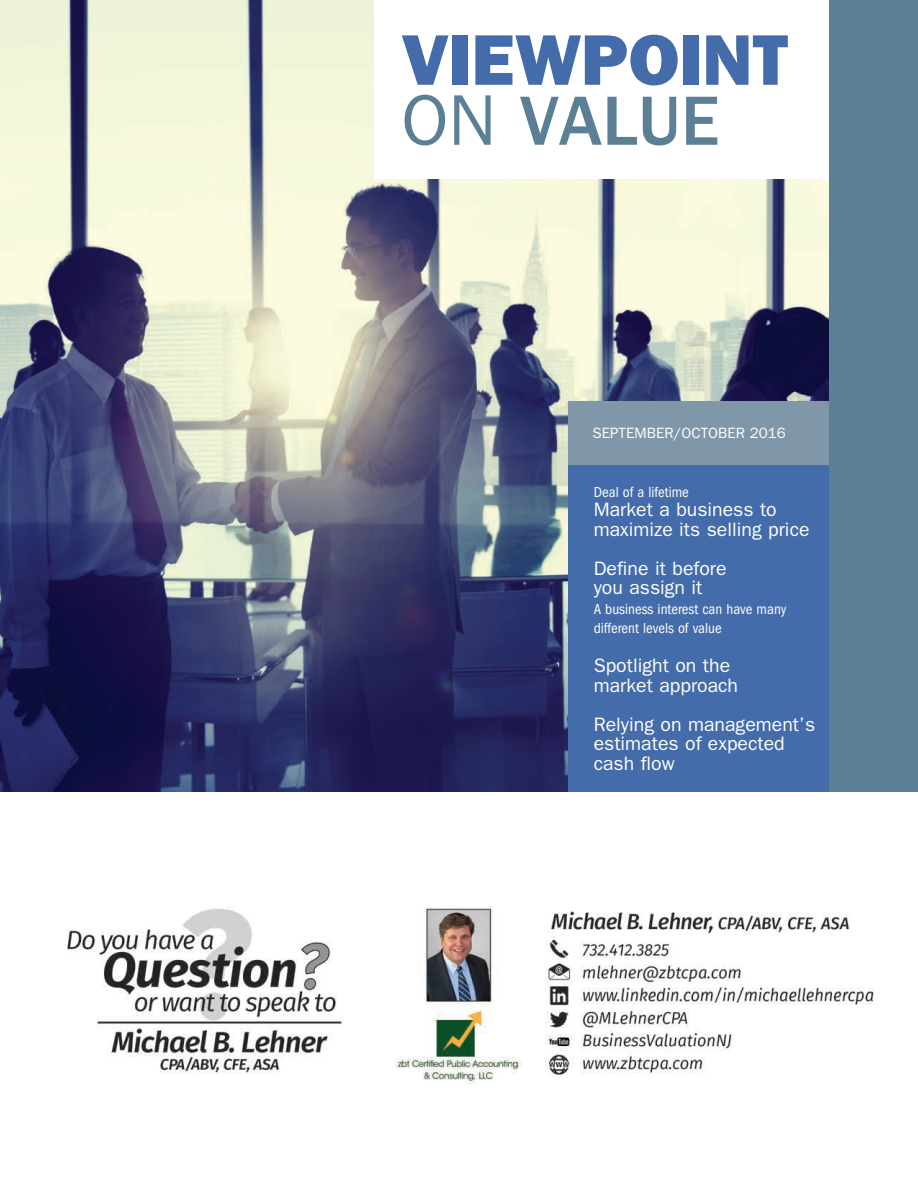
<style>
.page{position:relative;width:918px;height:1188px;background:#fff}
.page>*{position:absolute;margin:0;border:0;box-sizing:border-box;transform-origin:0 0}
.t1{font:72px "ITC Franklin Gothic Std Hvy";color:#446caa}
.t2{font:500 72px "ITC Franklin Gothic Std";color:#5b7f95}
.t3{font:19.5px/19.5px "ITC Franklin Gothic Std";color:#fff}
.t4{font:condensed 15px/19.5px "ITC Franklin Gothic Std";color:#fff}
.t5{font:15px "ITC Franklin Gothic Std";color:#fff}
.s1{font-weight:400}
</style>
<div class="page">
<img style="left:0;top:0;width:830px;height:792px">
<div style="left:374px;top:0;width:456px;height:178px;background:#fff"></div>
<div style="left:568px;top:401px;width:298px;height:391px;background:#446caa"></div>
<div style="left:568px;top:401px;width:262px;height:63px;background:#8096a9"></div>
<div style="left:830px;top:0;width:88px;height:792px;background:#5b7f95"></div>
<img style="left:67px;top:906px;width:807px;height:178px">
<h1 class="t1" style="left:401px;top:18px;width:389px">VIEWPOINT</h1>
<h1 class="t2" style="left:401px;top:81px;width:320px"><span class="s1">ON</span> VALUE</h1>
<p class="t5" style="left:592px;top:424px;width:195px">SEPTEMBER/OCTOBER 2016</p>
<p class="t4" style="left:594px;top:482px;width:97px">Deal of a lifetime</p>
<p class="t3" style="left:594px;top:500px;width:217px">Market a business to maximize its selling price</p>
<p class="t3" style="left:594px;top:559px;width:134px">Define it before you assign it</p>
<p class="t4" style="left:594px;top:599px;width:194px">A business interest can have many different levels of value</p>
<p class="t3" style="left:594px;top:656px;width:146px">Spotlight on the market approach</p>
<p class="t3" style="left:594px;top:715px;width:223px">Relying on management’s estimates of expected cash flow</p>
</div>
